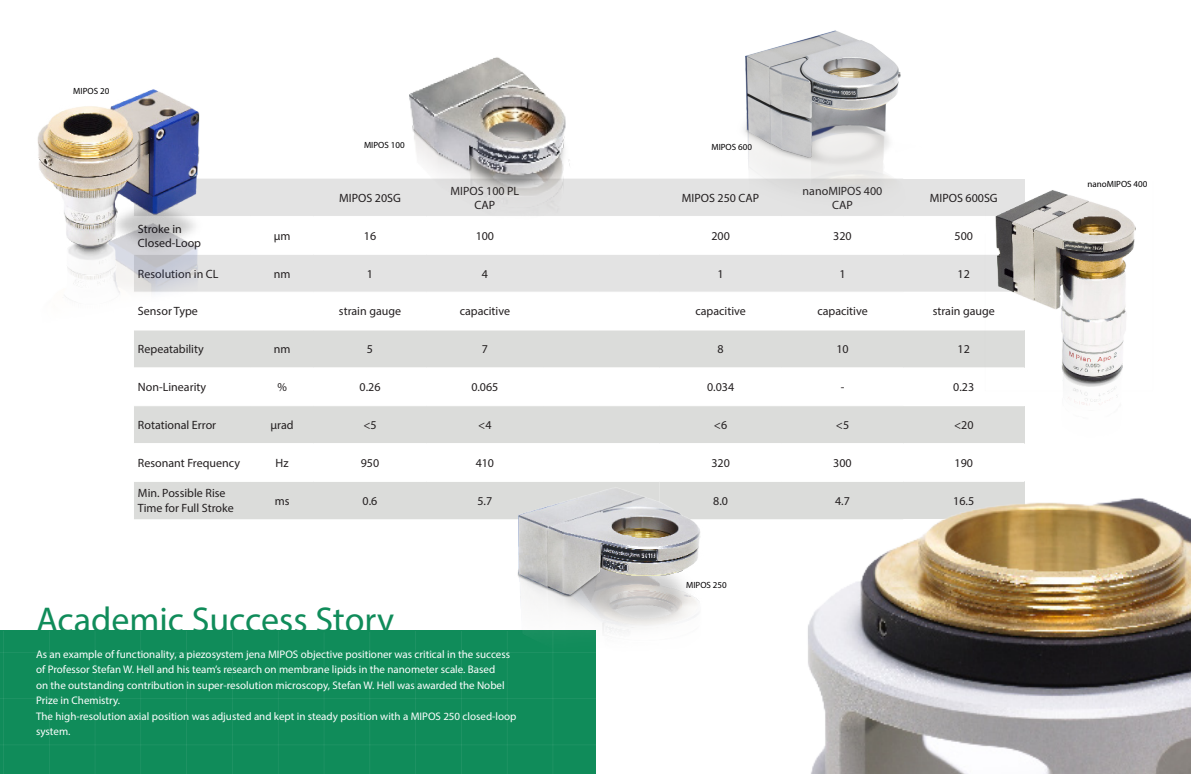
<style>
.page{position:relative;width:1191px;height:774px;background:#fff}
.page>*{position:absolute;margin:0;border:0;box-sizing:border-box;transform-origin:0 0}
.t1{font:36px "Myriad Pro";color:#108c5a}
.t2{font:12px/14.4px "Myriad Pro";color:#231f20;text-align:center}
.t3{font:11px/15.5px "Myriad Pro";color:#fff}
.t4{font:9px "Myriad Pro";color:#020002}
</style>
<div class="page">
<div style="left:232px;top:179px;width:490px;height:37px;background:#e3e3e3"></div>
<div style="left:903px;top:179px;width:121px;height:37px;background:#e3e3e3"></div>
<div style="left:232px;top:255px;width:671px;height:37px;background:#e3e3e3"></div>
<div style="left:903px;top:254px;width:121px;height:38px;background:#e3e3e3"></div>
<div style="left:134px;top:330px;width:769px;height:37px;background:#dbdcda"></div>
<div style="left:903px;top:330px;width:121px;height:38px;background:#dbdcda"></div>
<div style="left:134px;top:406px;width:769px;height:37px;background:#dbdcda"></div>
<div style="left:903px;top:406px;width:121px;height:37px;background:#dbdcda"></div>
<div style="left:134px;top:482px;width:361px;height:37px;background:#dbdcda"></div>
<hr style="left:903px;top:254px;width:121px;height:1px;background:#fff">
<hr style="left:903px;top:367px;width:121px;height:1px;background:#fff">
<img style="left:37px;top:89px;width:195px;height:209px">
<div style="left:0;top:631px;width:596px;height:143px;background:#108c5a"></div>
<img style="left:399px;top:57px;width:188px;height:159px">
<img style="left:726px;top:481px;width:465px;height:293px">
<img style="left:973px;top:181px;width:163px;height:263px">
<img style="left:722px;top:30px;width:181px;height:186px">
<img style="left:495px;top:482px;width:231px;height:207px">
<p class="t4" style="left:73px;top:86px;width:37px">MIPOS 20</p>
<p class="t4" style="left:364px;top:139px;width:42px">MIPOS 100</p>
<p class="t4" style="left:711px;top:141px;width:42px">MIPOS 600</p>
<p class="t2" style="left:138px;top:221px;width:45px">Stroke in</p>
<p class="t2" style="left:138px;top:236px;width:65px">Closed-Loop</p>
<p class="t2" style="left:339px;top:190px;width:63px">MIPOS 20SG</p>
<p class="t2" style="left:450px;top:183px;width:70px">MIPOS 100 PL<br>CAP</p>
<p class="t2" style="left:682px;top:190px;width:79px">MIPOS 250 CAP</p>
<p class="t2" style="left:802px;top:183px;width:81px">nanoMIPOS 400<br>CAP</p>
<p class="t2" style="left:930px;top:191px;width:69px">MIPOS 600SG</p>
<p class="t2" style="left:274px;top:228px;width:18px">μm</p>
<p class="t2" style="left:364px;top:228px;width:14px">16</p>
<p class="t2" style="left:475px;top:228px;width:20px">100</p>
<p class="t2" style="left:711px;top:228px;width:20px">200</p>
<p class="t2" style="left:833px;top:228px;width:20px">320</p>
<p class="t2" style="left:954px;top:228px;width:20px">500</p>
<p class="t2" style="left:138px;top:266px;width:82px">Resolution in CL</p>
<p class="t2" style="left:274px;top:266px;width:18px">nm</p>
<p class="t2" style="left:367px;top:266px;width:8px">1</p>
<p class="t2" style="left:482px;top:266px;width:8px">4</p>
<p class="t2" style="left:717px;top:266px;width:8px">1</p>
<p class="t2" style="left:839px;top:266px;width:8px">1</p>
<p class="t2" style="left:957px;top:266px;width:14px">12</p>
<p class="t2" style="left:138px;top:304px;width:61px">Sensor Type</p>
<p class="t2" style="left:339px;top:304px;width:64px">strain gauge</p>
<p class="t2" style="left:460px;top:304px;width:52px">capacitive</p>
<p class="t2" style="left:695px;top:304px;width:52px">capacitive</p>
<p class="t2" style="left:817px;top:304px;width:52px">capacitive</p>
<p class="t2" style="left:932px;top:304px;width:64px">strain gauge</p>
<p class="t2" style="left:138px;top:342px;width:67px">Repeatability</p>
<p class="t2" style="left:274px;top:342px;width:18px">nm</p>
<p class="t2" style="left:367px;top:342px;width:8px">5</p>
<p class="t2" style="left:482px;top:342px;width:8px">7</p>
<p class="t2" style="left:717px;top:342px;width:8px">8</p>
<p class="t2" style="left:836px;top:342px;width:14px">10</p>
<p class="t2" style="left:957px;top:342px;width:14px">12</p>
<p class="t2" style="left:138px;top:380px;width:70px">Non-Linearity</p>
<p class="t2" style="left:277px;top:380px;width:11px">%</p>
<p class="t2" style="left:359px;top:380px;width:22px">0.26</p>
<p class="t2" style="left:471px;top:380px;width:29px">0.065</p>
<p class="t2" style="left:707px;top:380px;width:29px">0.034</p>
<p class="t2" style="left:840px;top:380px;width:5px">-</p>
<p class="t2" style="left:953px;top:380px;width:22px">0.23</p>
<p class="t2" style="left:138px;top:417px;width:80px">Rotational Error</p>
<p class="t2" style="left:271px;top:417px;width:25px">μrad</p>
<p class="t2" style="left:363px;top:417px;width:15px">&lt;5</p>
<p class="t2" style="left:478px;top:417px;width:15px">&lt;4</p>
<p class="t2" style="left:714px;top:417px;width:15px">&lt;6</p>
<p class="t2" style="left:836px;top:417px;width:15px">&lt;5</p>
<p class="t2" style="left:954px;top:417px;width:21px">&lt;20</p>
<p class="t2" style="left:138px;top:455px;width:104px">Resonant Frequency</p>
<p class="t2" style="left:276px;top:455px;width:15px">Hz</p>
<p class="t2" style="left:361px;top:455px;width:20px">950</p>
<p class="t2" style="left:475px;top:455px;width:20px">410</p>
<p class="t2" style="left:711px;top:455px;width:20px">320</p>
<p class="t2" style="left:833px;top:455px;width:20px">300</p>
<p class="t2" style="left:954px;top:455px;width:20px">190</p>
<p class="t2" style="left:138px;top:486px;width:97px;text-align:left">Min. Possible Rise<br>Time for Full Stroke</p>
<p class="t2" style="left:275px;top:493px;width:16px">ms</p>
<p class="t2" style="left:363px;top:493px;width:16px">0.6</p>
<p class="t2" style="left:477px;top:493px;width:16px">5.7</p>
<p class="t2" style="left:713px;top:493px;width:16px">8.0</p>
<p class="t2" style="left:835px;top:493px;width:16px">4.7</p>
<p class="t2" style="left:953px;top:493px;width:22px">16.5</p>
<p class="t4" style="left:686px;top:579px;width:42px">MIPOS 250</p>
<p class="t1" style="left:36px;top:598px;width:359px">Academic Success Story</p>
<p class="t3" style="left:36px;top:646px;width:475px">As an example of functionality, a piezosystem jena MIPOS objective positioner was critical in the success of Professor Stefan W. Hell and his team’s research on membrane lipids in the nanometer scale. Based on the outstanding contribution in super-resolution microscopy, Stefan W. Hell was awarded the Nobel Prize in Chemistry.</p>
<p class="t3" style="left:36px;top:708px;width:482px">The high-resolution axial position was adjusted and kept in steady position with a MIPOS 250 closed-loop</p>
<p class="t3" style="left:36px;top:723px;width:36px">system.</p>
<p class="t4" style="left:1087px;top:178px;width:61px">nanoMIPOS 400</p>
</div>
